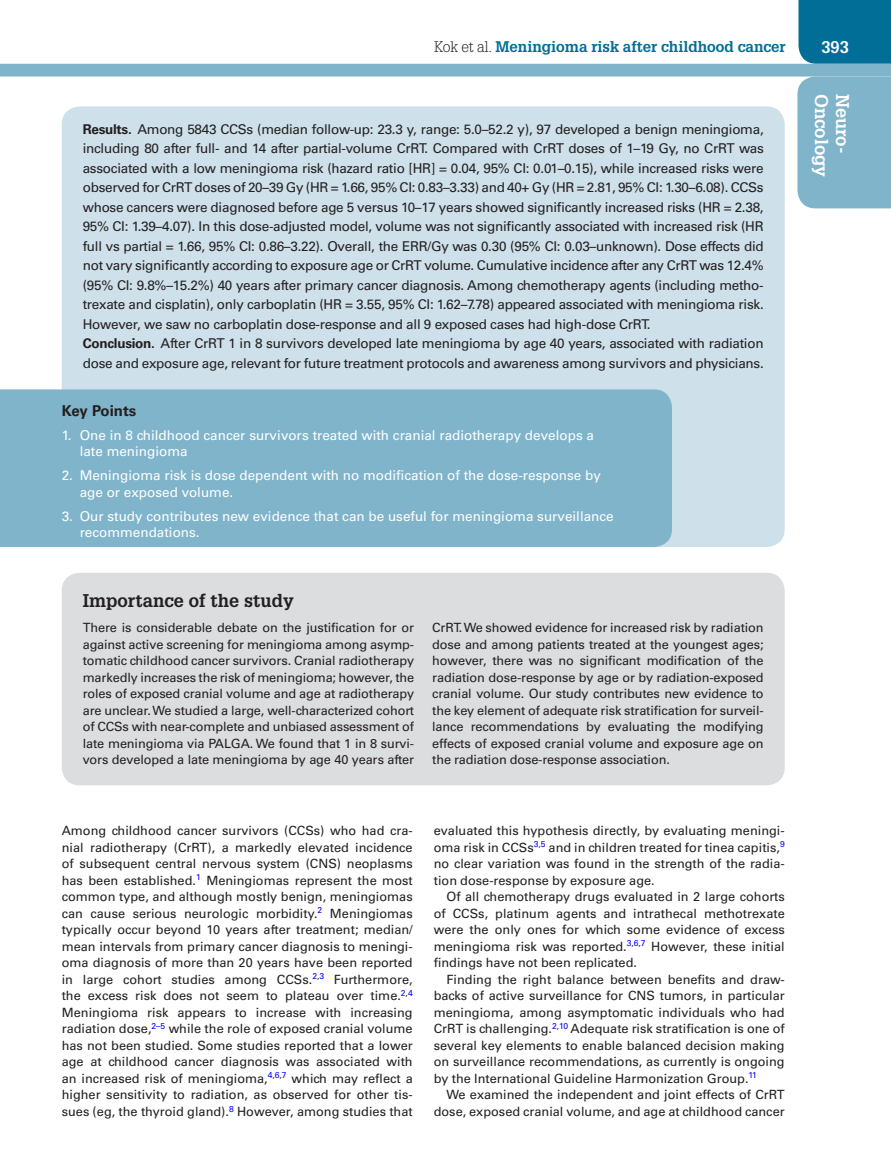
<style>
.page{position:relative;width:891px;height:1175px;background:#fff}
.page>*{position:absolute;margin:0;border:0;box-sizing:border-box;transform-origin:0 0}
.t1{font:700 18px "Glypha LT Std";color:#231f20}
.t2{font:700 18px "Glypha LT Std";color:#fff}
.t3{font:700 16.5px "Glypha LT Std";color:#fff}
.t4{font:700 15px "Glypha LT Std";color:#006e96}
.t5{font:700 15px "Univers LT Std";color:#231f20}
.t6{font:13.5px/19.5px "Univers LT Std";letter-spacing:-.02em;color:#231f20}
.t7{font:13.5px/16.5px "Univers LT Std";color:#fff}
.t8{font:12.75px/16.5px "Univers LT Std";color:#231f20;text-align:justify}
.s1{font-weight:300;color:#231f20}
.s2{font-weight:700}
</style>
<div class="page">
<div style="left:799px;top:0;width:92px;height:64px;background:#006e96"></div>
<div style="left:797px;top:76px;width:94px;height:132px;background:#7fb4ca"></div>
<div style="left:0;top:64px;width:891px;height:12px;background:#7fb4ca"></div>
<div style="left:62px;top:106px;width:723px;height:441px;background:#cee0ea;border-radius:18px"></div>
<div style="left:0;top:389px;width:672px;height:158px;background:#7fb4ca"></div>
<div style="left:62px;top:573px;width:723px;height:212px;background:#dcdddf;border-radius:18px"></div>
<p class="t4" style="left:434px;top:37px;width:353px"><span class="s1">Kok et al.</span> Meningioma risk after childhood cancer</p>
<p class="t3" style="left:821px;top:37px;width:29px">393</p>
<h1 class="t2" style="left:833px;top:94px;width:85px;rotate:90deg">Oncology</h1>
<h1 class="t2" style="left:854px;top:94px;width:61px;rotate:90deg">Neuro-</h1>
<p class="t6" style="left:83px;top:119px;width:683px"><span class="s2">Results.</span> Among 5843 CCSs (median follow-up: 23.3 y, range: 5.0–52.2 y), 97 developed a benign meningioma, including 80 after full- and 14 after partial-volume CrRT. Compared with CrRT doses of 1–19 Gy, no CrRT was associated with a low meningioma risk (hazard ratio [HR] = 0.04, 95% CI: 0.01–0.15), while increased risks were observed for CrRT doses of 20–39 Gy (HR = 1.66, 95% CI: 0.83–3.33) and 40+ Gy (HR = 2.81, 95% CI: 1.30–6.08). CCSs whose cancers were diagnosed before age 5 versus 10–17 years showed significantly increased risks (HR = 2.38, 95% CI: 1.39–4.07). In this dose-adjusted model, volume was not significantly associated with increased risk (HR full vs partial = 1.66, 95% CI: 0.86–3.22). Overall, the ERR/Gy was 0.30 (95% CI: 0.03–unknown). Dose effects did not vary significantly according to exposure age or CrRT volume. Cumulative incidence after any CrRT was 12.4% (95% CI: 9.8%–15.2%) 40 years after primary cancer diagnosis. Among chemotherapy agents (including metho&shy;trexate and cisplatin), only carboplatin (HR = 3.55, 95% CI: 1.62–7.78) appeared associated with meningioma risk.<br>However, we saw no carboplatin dose-response and all 9 exposed cases had high-dose CrRT.<br><span class="s2">Conclusion.</span> After CrRT 1 in 8 survivors developed late meningioma by age 40 years, associated with radiation dose and exposure age, relevant for future treatment protocols and awareness among survivors and physicians.</p>
<p class="t5" style="left:62px;top:401px;width:76px">Key Points</p>
<p class="t7" style="left:80px;top:427px;width:516px;text-indent:-18px">1. One in 8 childhood cancer survivors treated with cranial radiotherapy develops a late meningioma</p>
<p class="t7" style="left:80px;top:467px;width:523px;text-indent:-18px">2. Meningioma risk is dose dependent with no modification of the dose-response by age or exposed volume.</p>
<p class="t7" style="left:80px;top:508px;width:536px;text-indent:-18px">3. Our study contributes new evidence that can be useful for meningioma surveillance recommendations.</p>
<h1 class="t1" style="left:83px;top:589px;width:212px">Importance of the study</h1>
<p class="t8" style="left:83px;top:619px;width:333px">There is considerable debate on the justification for or against active screening for meningioma among asymp&shy;tomatic childhood cancer survivors. Cranial radiotherapy markedly increases the risk of meningioma; however, the roles of exposed cranial volume and age at radiotherapy are unclear. We studied a large, well-characterized cohort of CCSs with near-complete and unbiased assessment of late meningioma via PALGA. We found that 1 in 8 survi&shy;vors developed a late meningioma by age 40 years after</p>
<p class="t8" style="left:432px;top:619px;width:333px">CrRT. We showed evidence for increased risk by radiation dose and among patients treated at the youngest ages; however, there was no significant modification of the radiation dose-response by age or by radiation-exposed cranial volume. Our study contributes new evidence to the key element of adequate risk stratification for surveil&shy;lance recommendations by evaluating the modifying effects of exposed cranial volume and exposure age on the radiation dose-response association.</p>
<p class="t8" style="left:62px;top:822px;width:353px">Among childhood cancer survivors (CCSs) who had cra&shy;nial radiotherapy (CrRT), a markedly elevated incidence of subsequent central nervous system (CNS) neoplasms has been established.<sup>1</sup> Meningiomas represent the most common type, and although mostly benign, meningiomas can cause serious neurologic morbidity.<sup>2</sup> Meningiomas typically occur beyond 10 years after treatment; median/ mean intervals from primary cancer diagnosis to meningi&shy;oma diagnosis of more than 20 years have been reported in large cohort studies among CCSs.<sup>2</sup><sup>,</sup><sup>3</sup> Furthermore, the excess risk does not seem to plateau over time.<sup>2</sup><sup>,</sup><sup>4<br></sup>Meningioma risk appears to increase with increasing radiation dose,<sup>2–5</sup> while the role of exposed cranial volume has not been studied. Some studies reported that a lower age at childhood cancer diagnosis was associated with an increased risk of meningioma,<sup>4</sup><sup>,</sup><sup>6</sup><sup>,</sup><sup>7</sup> which may reflect a higher sensitivity to radiation, as observed for other tis&shy;sues (eg, the thyroid gland).<sup>8</sup> However, among studies that</p>
<p class="t8" style="left:434px;top:822px;width:353px">evaluated this hypothesis directly, by evaluating meningi&shy;oma risk in CCSs<sup>3</sup><sup>,</sup><sup>5</sup> and in children treated for tinea capitis,<sup>9 </sup>no clear variation was found in the strength of the radia&shy;tion dose-response by exposure age.</p>
<p class="t8" style="left:434px;top:888px;width:353px;text-indent:13px">Of all chemotherapy drugs evaluated in 2 large cohorts of CCSs, platinum agents and intrathecal methotrexate were the only ones for which some evidence of excess meningioma risk was reported.<sup>3</sup><sup>,</sup><sup>6</sup><sup>,</sup><sup>7</sup> However, these initial findings have not been replicated.</p>
<p class="t8" style="left:434px;top:971px;width:353px;text-indent:13px">Finding the right balance between benefits and draw&shy;backs of active surveillance for CNS tumors, in particular meningioma, among asymptomatic individuals who had CrRT is challenging.<sup>2</sup><sup>,</sup><sup>10</sup> Adequate risk stratification is one of several key elements to enable balanced decision making on surveillance recommendations, as currently is ongoing by the International Guideline Harmonization Group.<sup>11</sup></p>
<p class="t8" style="left:434px;top:1086px;width:353px;text-align:right">We examined the independent and joint effects of CrRT dose, exposed cranial volume, and age at childhood cancer</p>
</div>
